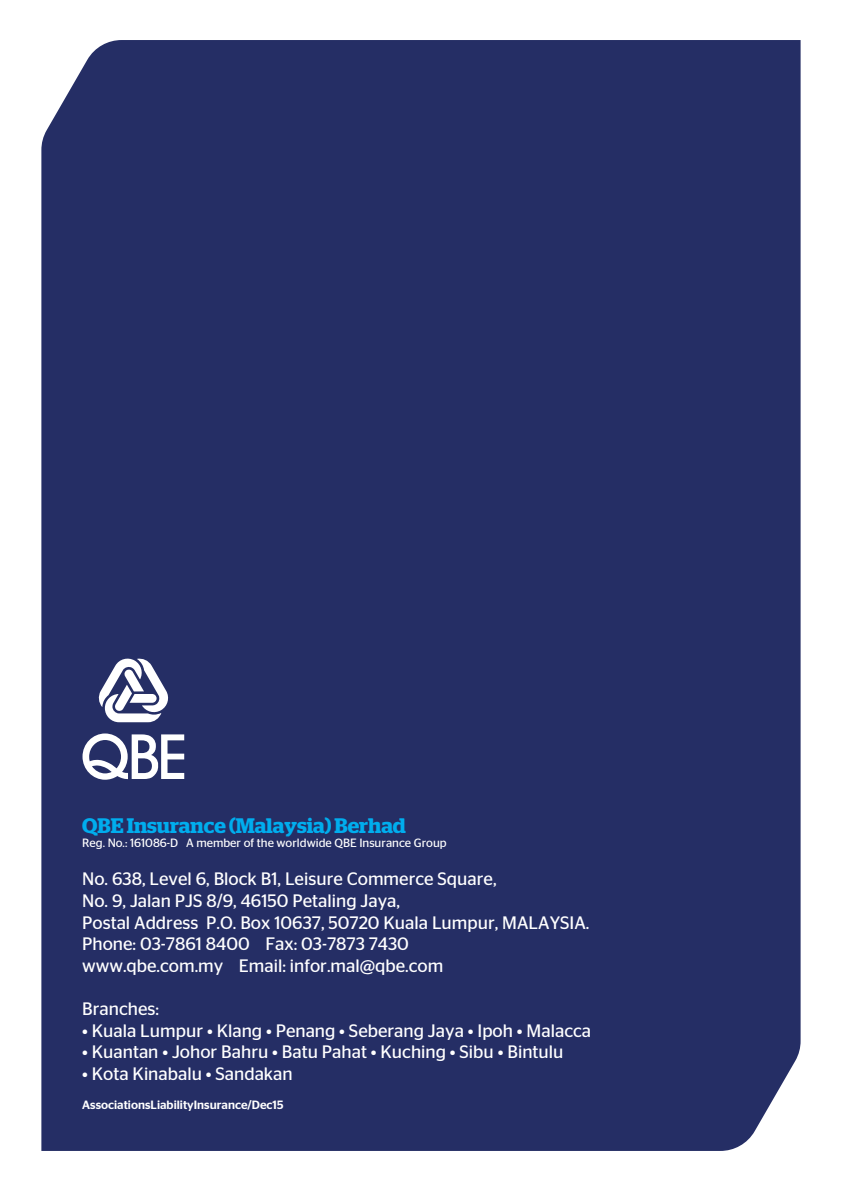
<style>
.page{position:relative;width:842px;height:1191px;background:#fff}
.page>*{position:absolute;margin:0;border:0;box-sizing:border-box;transform-origin:0 0}
.t1{font:600 21px "Stag";color:#00adee}
.t2{font:18px/21.6px "Stag Sans";color:#fff}
.t3{font:12px "Stag Sans";color:#fff}
.t4{font:500 12px "Stag Sans";color:#fff}
</style>
<div class="page">
<div style="left:41px;top:40px;width:760px;height:1111px;background:#252e65"></div>
<svg style="left:98px;top:656px;width:72px;height:66px"></svg>
<svg style="left:83px;top:733px;width:101px;height:46px"></svg>
<p class="t1" style="left:82px;top:813px;width:325px">QBE Insurance (Malaysia) Berhad</p>
<p class="t3" style="left:82px;top:836px;width:366px">Reg. No.: 161086-D A member of the worldwide QBE Insurance Group</p>
<p class="t2" style="left:82px;top:868px;width:509px">No. 638, Level 6, Block B1, Leisure Commerce Square,<br>No. 9, Jalan PJS 8/9, 46150 Petaling Jaya,<br>Postal Address P.O. Box 10637, 50720 Kuala Lumpur, MALAYSIA.<br>Phone: 03-7861 8400 Fax: 03-7873 7430<br>www.qbe.com.my Email: infor.mal@qbe.com</p>
<p class="t2" style="left:82px;top:997px;width:78px">Branches:</p>
<p class="t2" style="left:82px;top:1019px;width:510px">• Kuala Lumpur • Klang • Penang • Seberang Jaya • Ipoh • Malacca</p>
<p class="t2" style="left:82px;top:1041px;width:483px">• Kuantan • Johor Bahru • Batu Pahat • Kuching • Sibu • Bintulu</p>
<p class="t2" style="left:82px;top:1062px;width:212px">• Kota Kinabalu • Sandakan</p>
<p class="t4" style="left:82px;top:1097px;width:203px">AssociationsLiabilityInsurance/Dec15</p>
</div>
